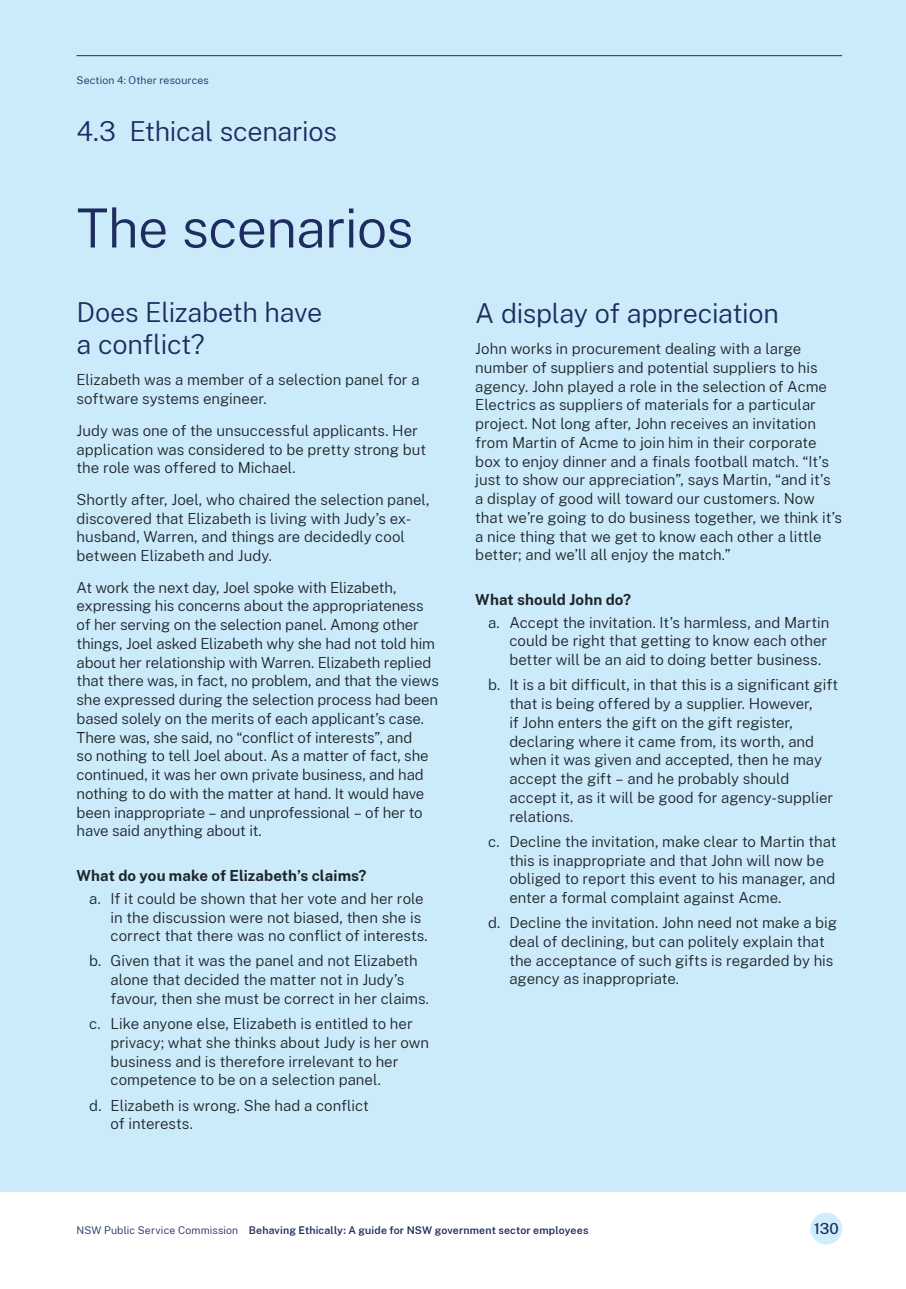
<style>
.page{position:relative;width:906px;height:1289px;background:#fff}
.page>*{position:absolute;margin:0;border:0;box-sizing:border-box;transform-origin:0 0}
._01b_Heading_1b_36pt{font:300 54px "Public Sans";letter-spacing:-.015em;color:#1e2c60}
._02_Heading_2_18pt_L{font:300 27px/31.5px "Public Sans";letter-spacing:-.01em;color:#1e2c60}
._07_Body_10pt_Light{font:300 15px/18.8px "Public Sans";letter-spacing:-.005em;color:#1f2529}
._05_Crosshead_5_10pt{font:700 15px "Public Sans";letter-spacing:.005em;color:#1f2529}
.t1{font:500 15px "Public Sans";color:#1e2c60}
.t2{font:600 10.5px "Public Sans";letter-spacing:.02em;color:#1e2c60}
._09_Folio_Footer_Des{font:300 10.5px "Public Sans";letter-spacing:.015em;color:#1e2c60}
.s1{font-weight:300}
</style>
<div class="page">
<div style="left:0;top:0;width:906px;height:1191px;background:#cbebfb"></div>
<div style="left:810px;top:1212px;width:32px;height:32px;background:#cbebfb;border-radius:50%"></div>
<hr style="left:77px;top:55px;width:765px;height:1px;background:#1e2c60">
<p class="_09_Folio_Footer_Des" style="left:77px;top:73px;width:134px">Section 4: Other resources</p>
<p class="_02_Heading_2_18pt_L" style="left:77px;top:114px;width:262px">4.3 Ethical scenarios</p>
<p class="_01b_Heading_1b_36pt" style="left:77px;top:191px;width:338px">The scenarios</p>
<p class="_02_Heading_2_18pt_L" style="left:77px;top:296px;width:247px">Does Elizabeth have a conflict?</p>
<p class="_07_Body_10pt_Light" style="left:77px;top:370px;width:344px">Elizabeth was a member of a selection panel for a software systems engineer.</p>
<p class="_07_Body_10pt_Light" style="left:77px;top:420px;width:351px">Judy was one of the unsuccessful applicants. Her application was considered to be pretty strong but the role was offered to Michael.</p>
<p class="_07_Body_10pt_Light" style="left:77px;top:489px;width:355px">Shortly after, Joel, who chaired the selection panel, discovered that Elizabeth is living with Judy’s ex&shy;husband, Warren, and things are decidedly cool between Elizabeth and Judy.</p>
<p class="_07_Body_10pt_Light" style="left:77px;top:577px;width:364px">At work the next day, Joel spoke with Elizabeth, expressing his concerns about the appropriateness of her serving on the selection panel. Among other things, Joel asked Elizabeth why she had not told him about her relationship with Warren. Elizabeth replied that there was, in fact, no problem, and that the views she expressed during the selection process had been based solely on the merits of each applicant’s case.<br>There was, she said, no “conflict of interests”, and<br>so nothing to tell Joel about. As a matter of fact, she continued, it was her own private business, and had nothing to do with the matter at hand. It would have been inappropriate – and unprofessional – of her to have said anything about it.</p>
<p class="_05_Crosshead_5_10pt" style="left:77px;top:864px;width:291px">What do you make of Elizabeth’s claims?</p>
<p class="_07_Body_10pt_Light" style="left:111px;top:888px;width:319px;text-indent:-21px">a. If it could be shown that her vote and her role in the discussion were not biased, then she is correct that there was no conflict of interests.</p>
<p class="_07_Body_10pt_Light" style="left:111px;top:950px;width:320px;text-indent:-21px">b. Given that it was the panel and not Elizabeth alone that decided the matter not in Judy’s favour, then she must be correct in her claims.</p>
<p class="_07_Body_10pt_Light" style="left:111px;top:1013px;width:320px;text-indent:-21px">c. Like anyone else, Elizabeth is entitled to her privacy; what she thinks about Judy is her own business and is therefore irrelevant to her competence to be on a selection panel.</p>
<p class="_07_Body_10pt_Light" style="left:111px;top:1094px;width:260px;text-indent:-21px">d. Elizabeth is wrong. She had a conflict of interests.</p>
<p class="_02_Heading_2_18pt_L" style="left:475px;top:296px;width:305px">A display of appreciation</p>
<p class="_07_Body_10pt_Light" style="left:475px;top:338px;width:368px">John works in procurement dealing with a large number of suppliers and potential suppliers to his agency. John played a role in the selection of Acme Electrics as suppliers of materials for a particular project. Not long after, John receives an invitation from Martin of Acme to join him in their corporate box to enjoy dinner and a finals football match. “It’s just to show our appreciation”, says Martin, “and it’s a display of good will toward our customers. Now that we’re going to do business together, we think it’s a nice thing that we get to know each other a little better; and we’ll all enjoy the match.”</p>
<p class="_05_Crosshead_5_10pt" style="left:475px;top:588px;width:157px">What should John do?</p>
<p class="_07_Body_10pt_Light" style="left:509px;top:612px;width:321px;text-indent:-21px">a. Accept the invitation. It’s harmless, and Martin could be right that getting to know each other better will be an aid to doing better business.</p>
<p class="_07_Body_10pt_Light" style="left:509px;top:675px;width:330px;text-indent:-21px">b. It is a bit difficult, in that this is a significant gift that is being offered by a supplier. However,<br>if John enters the gift on the gift register, declaring where it came from, its worth, and when it was given and accepted, then he may accept the gift – and he probably should accept it, as it will be good for agency-supplier relations.</p>
<p class="_07_Body_10pt_Light" style="left:509px;top:831px;width:329px;text-indent:-21px">c. Decline the invitation, make clear to Martin that this is inappropriate and that John will now be obliged to report this event to his manager, and enter a formal complaint against Acme.</p>
<p class="_07_Body_10pt_Light" style="left:509px;top:912px;width:329px;text-indent:-21px">d. Decline the invitation. John need not make a big deal of declining, but can politely explain that the acceptance of such gifts is regarded by his agency as inappropriate.</p>
<p class="t2" style="left:77px;top:1222px;width:513px"><span class="s1">NSW Public Service Commission</span> Behaving Ethically: A guide for NSW government sector employees</p>
<p class="t1" style="left:813px;top:1217px;width:27px">130</p>
</div>
